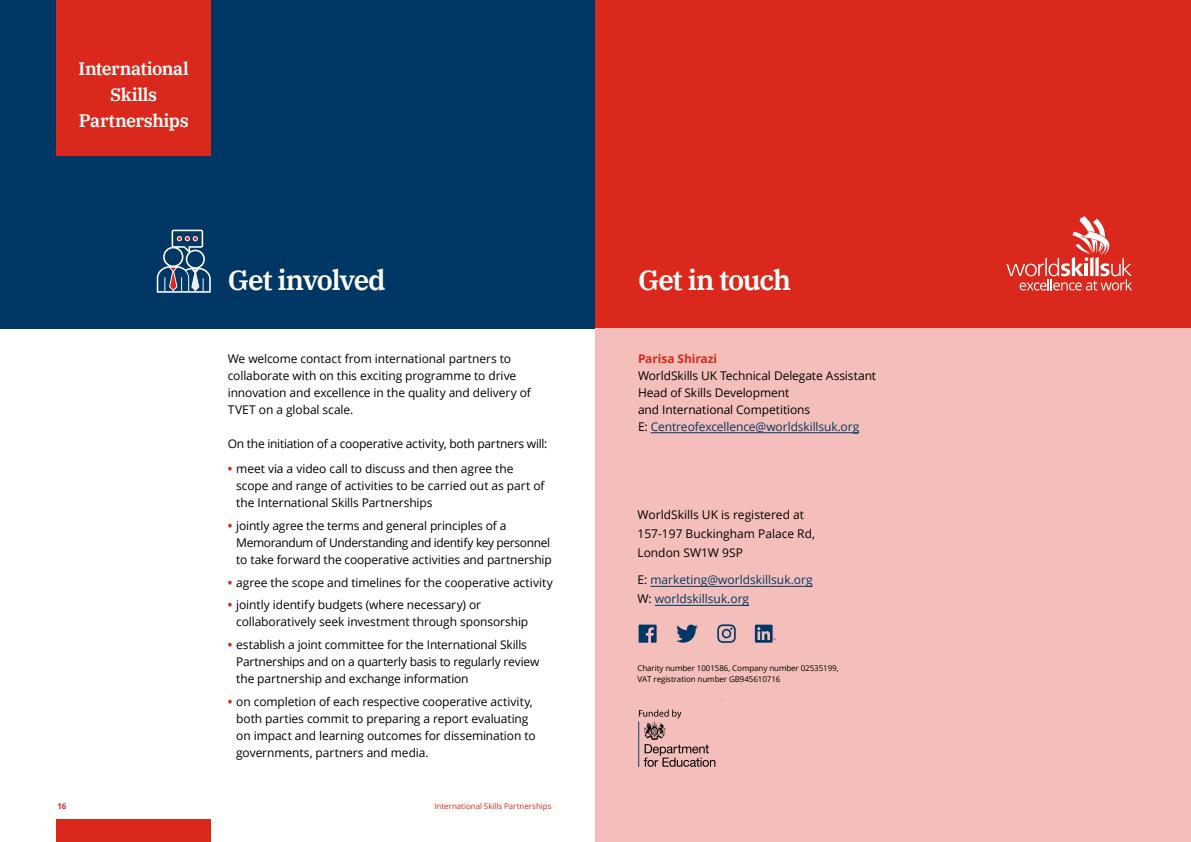
<style>
.page{position:relative;width:1191px;height:842px;background:#fff}
.page>*{position:absolute;margin:0;border:0;box-sizing:border-box;transform-origin:0 0}
.t1{font:600 28px "IBM Plex Serif";letter-spacing:-.045em;color:#fff}
.t2{font:600 18px/26px "IBM Plex Serif";letter-spacing:-.02em;color:#fff;text-align:center}
.t3{font:12px/17px "Open Sans";letter-spacing:-.01em;color:#000}
.t4{font:12px/19px "Open Sans";color:#003764}
.t5{font:700 12px "Open Sans";letter-spacing:-.01em;color:#da291c}
.t6{font:8px/11px "Open Sans";letter-spacing:-.01em;color:#000}
.t7{font:8px "Open Sans";letter-spacing:-.005em;color:#da291c}
.t8{font:700 8px "Open Sans";color:#da291c}
.s1{font-weight:700;color:#da291c}
.s2{color:#003764}
.s3{color:#000}
</style>
<div class="page">
<div style="left:0;top:0;width:595px;height:329px;background:#003764"></div>
<div style="left:595px;top:0;width:596px;height:329px;background:#da291c"></div>
<div style="left:595px;top:329px;width:596px;height:513px;background:#f4bfbb"></div>
<div style="left:57px;top:0;width:154px;height:155px;background:#da291c"></div>
<div style="left:57px;top:819px;width:154px;height:23px;background:#da291c"></div>
<hr style="left:651px;top:433px;width:208px;height:1px;background:#003764">
<hr style="left:650px;top:586px;width:162px;height:1px;background:#003764">
<hr style="left:655px;top:605px;width:94px;height:1px;background:#003764">
<svg style="left:638px;top:625px;width:18px;height:18px"></svg>
<svg style="left:676px;top:625px;width:22px;height:18px"></svg>
<svg style="left:755px;top:625px;width:20px;height:18px"></svg>
<svg style="left:717px;top:624px;width:18px;height:19px"></svg>
<hr style="left:638px;top:721px;width:1px;height:46px;background:#005187">
<svg style="left:639px;top:710px;width:76px;height:57px"></svg>
<svg style="left:157px;top:230px;width:54px;height:63px"></svg>
<svg style="left:1006px;top:216px;width:126px;height:74px"></svg>
<h2 class="t2" style="left:79px;top:54px;width:112px">International<br>Skills<br>Partnerships</h2>
<h1 class="t1" style="left:228px;top:258px;width:159px">Get involved</h1>
<p class="t3" style="left:228px;top:350px;width:305px">We welcome contact from international partners to collaborate with on this exciting programme to drive innovation and excellence in the quality and delivery of TVET on a global scale.</p>
<p class="t3" style="left:228px;top:435px;width:321px">On the initiation of a cooperative activity, both partners will:</p>
<p class="t3" style="left:236px;top:460px;width:310px;text-indent:-9px"><span class="s1">•</span> meet via a video call to discuss and then agree the scope and range of activities to be carried out as part of the International Skills Partnerships</p>
<p class="t3" style="left:236px;top:517px;width:317px;text-indent:-9px"><span class="s1">•</span> jointly agree the terms and general principles of a<br>Memorandum of Understanding and identify key personnel to take forward the cooperative activities and partnership</p>
<p class="t3" style="left:228px;top:573px;width:326px"><span class="s1">•</span> agree the scope and timelines for the cooperative activity</p>
<p class="t3" style="left:236px;top:596px;width:293px;text-indent:-9px"><span class="s1">•</span> jointly identify budgets (where necessary) or collaboratively seek investment through sponsorship</p>
<p class="t3" style="left:236px;top:636px;width:305px;text-indent:-9px"><span class="s1">•</span> establish a joint committee for the International Skills<br>Partnerships and on a quarterly basis to regularly review the partnership and exchange information</p>
<p class="t3" style="left:236px;top:692px;width:301px;text-indent:-9px"><span class="s1">•</span> on completion of each respective cooperative activity, both parties commit to preparing a report evaluating on impact and learning outcomes for dissemination to governments, partners and media.</p>
<p class="t8" style="left:58px;top:801px;width:10px">16</p>
<p class="t7" style="left:434px;top:801px;width:119px">International Skills Partnerships</p>
<h1 class="t1" style="left:638px;top:258px;width:155px">Get in touch</h1>
<p class="t5" style="left:638px;top:350px;width:81px">Parisa Shirazi</p>
<p class="t3" style="left:638px;top:367px;width:240px">WorldSkills UK Technical Delegate Assistant Head of Skills Development<br>and International Competitions<br>E: <span class="s2">Centreofexcellence@worldskillsuk.org</span></p>
<p class="t3" style="left:637px;top:505px;width:179px;line-height:19px">WorldSkills UK is registered at<br>157-197 Buckingham Palace Rd,<br>London SW1W 9SP</p>
<p class="t4" style="left:637px;top:570px;width:177px"><span class="s3">E:</span> marketing@worldskillsuk.org<br><span class="s3">W:</span> worldskillsuk.org</p>
<p class="t6" style="left:637px;top:662px;width:203px">Charity number 1001586, Company number 02535199,<br>VAT registration number GB945610716</p>
</div>
